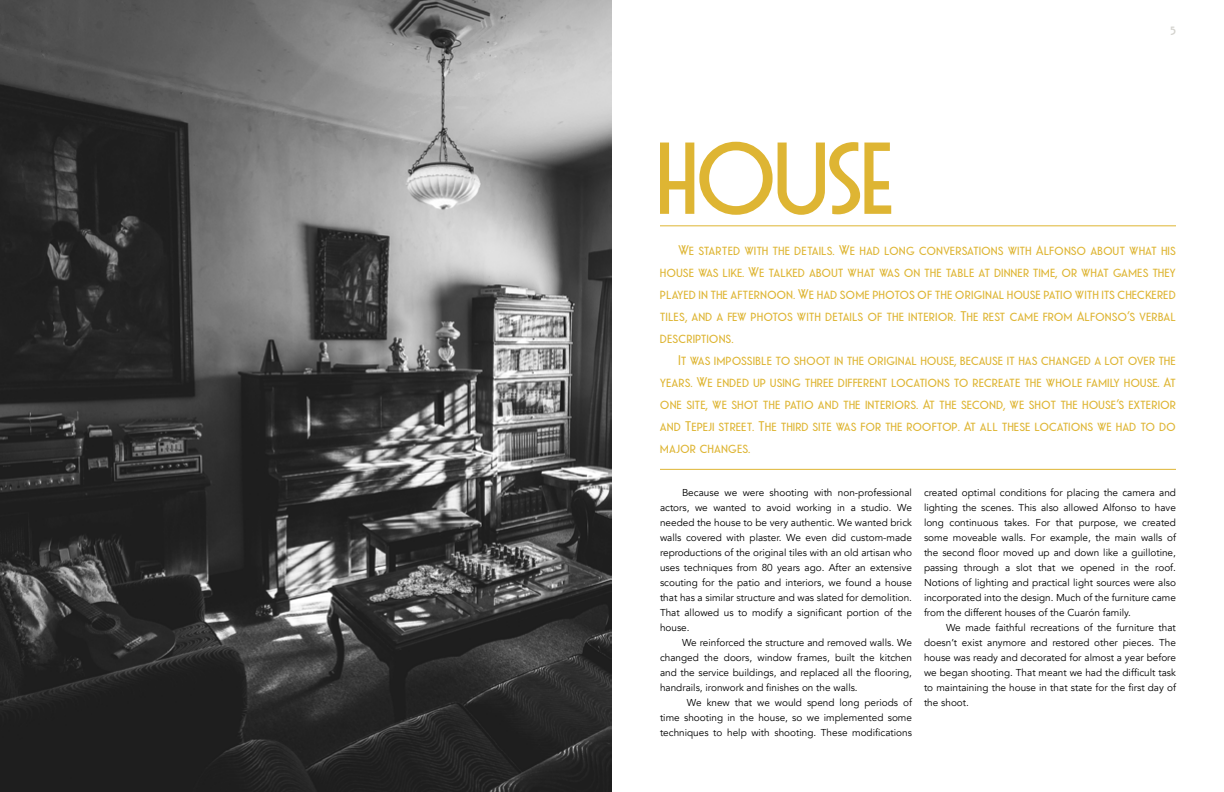
<style>
.page{position:relative;width:1224px;height:792px;background:#fff}
.page>*{position:absolute;margin:0;border:0;box-sizing:border-box;transform-origin:0 0}
.t1{font:600 14px/22px "Waverly CF";color:#deb533;text-align:justify}
.t2{font:800 12px "Waverly CF";color:#d3d2cd}
.t3{font:10px/15px "Avenir";color:#000;text-align:justify}
</style>
<div class="page">
<hr style="left:660px;top:469px;width:516px;height:1px;background:#deb533">
<hr style="left:660px;top:225px;width:516px;height:1px;background:#deb533">
<img style="left:0;top:0;width:612px;height:792px">
<svg style="left:660px;top:142px;width:231px;height:73px"></svg>
<p class="t2" style="left:1170px;top:23px;width:7px">5</p>
<p class="t1" style="left:660px;top:239px;width:518px;text-indent:18px">We started with the details. We had long conversations with Alfonso about what his house was like. We talked about what was on the table at dinner time, or what games they played in the afternoon. We had some photos of the original house patio with its checkered tiles, and a few photos with details of the interior. The rest came from Alfonso’s verbal descriptions.</p>
<p class="t1" style="left:660px;top:349px;width:518px;text-indent:18px">It was impossible to shoot in the original house, because it has changed a lot over the years. We ended up using three different locations to recreate the whole family house. At one site, we shot the patio and the interiors. At the second, we shot the house’s exterior and Tepeji street. The third site was for the rooftop. At all these locations we had to do major changes.</p>
<p class="t3" style="left:660px;top:485px;width:254px;text-indent:22px">Because we were shooting with non-professional actors, we wanted to avoid working in a studio. We needed the house to be very authentic. We wanted brick walls covered with plaster. We even did custom-made reproductions of the original tiles with an old artisan who uses techniques from 80 years ago. After an extensive scouting for the patio and interiors, we found a house that has a similar structure and was slated for demolition.<br>That allowed us to modify a significant portion of the house.</p>
<p class="t3" style="left:660px;top:635px;width:254px;text-indent:22px">We reinforced the structure and removed walls. We changed the doors, window frames, built the kitchen and the service buildings, and replaced all the flooring, handrails, ironwork and finishes on the walls.</p>
<p class="t3" style="left:660px;top:695px;width:254px;text-indent:27px">We knew that we would spend long periods of time shooting in the house, so we implemented some techniques to help with shooting. These modifications</p>
<p class="t3" style="left:924px;top:485px;width:254px">created optimal conditions for placing the camera and lighting the scenes. This also allowed Alfonso to have long continuous takes. For that purpose, we created some moveable walls. For example, the main walls of the second floor moved up and down like a guillotine, passing through a slot that we opened in the roof.<br>Notions of lighting and practical light sources were also incorporated into the design. Much of the furniture came from the different houses of the Cuarón family.</p>
<p class="t3" style="left:924px;top:620px;width:254px;text-indent:22px">We made faithful recreations of the furniture that doesn’t exist anymore and restored other pieces. The house was ready and decorated for almost a year before we began shooting. That meant we had the difficult task to maintaining the house in that state for the first day of the shoot.</p>
</div>
